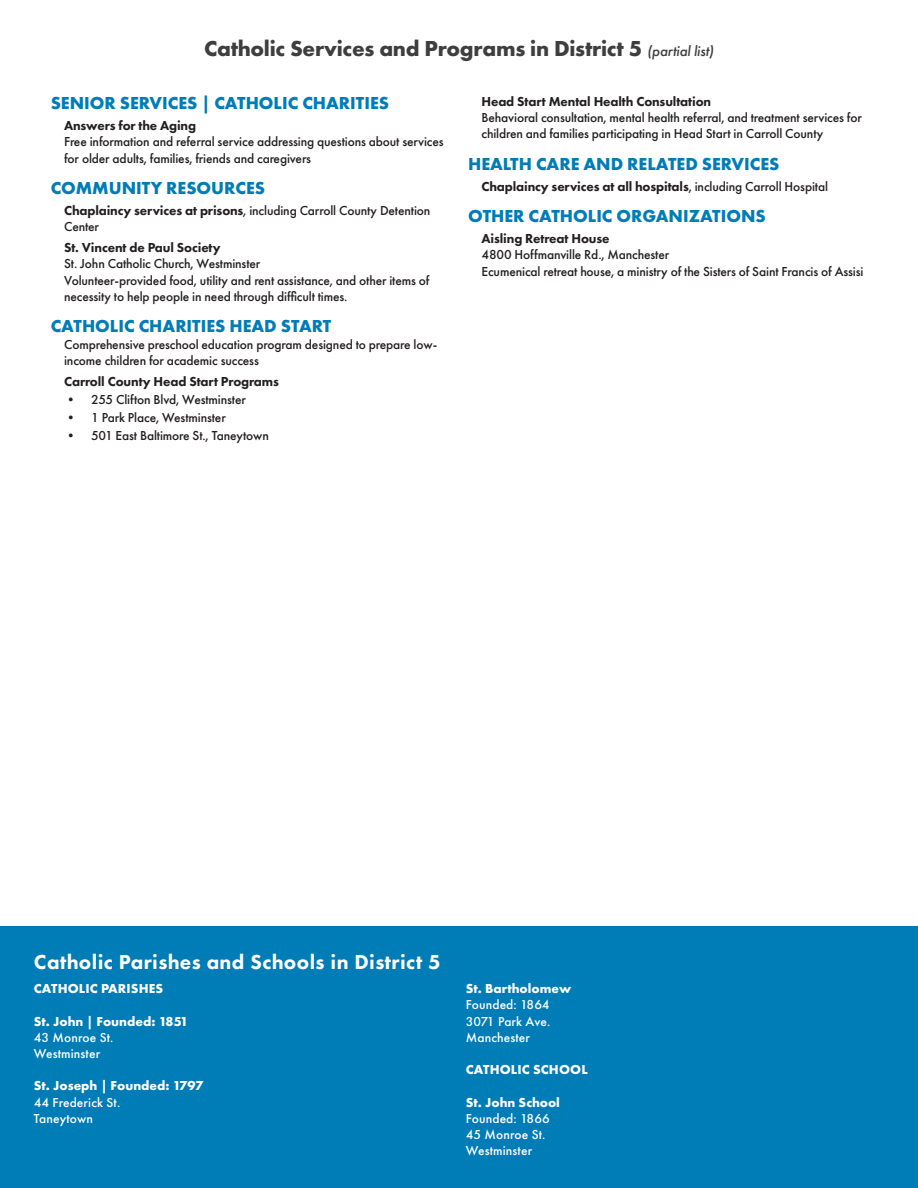
<style>
.page{position:relative;width:918px;height:1188px;background:#fff}
.page>*{position:absolute;margin:0;border:0;box-sizing:border-box;transform-origin:0 0}
.t1{font:700 22.5px "Futura PT";letter-spacing:-.01em;color:#3e3e3f}
.t2{font:800 21px "Futura PT";letter-spacing:.02em;color:#fff}
.t3{font:700 18px "Futura PT";color:#007cb6}
.t4{font:500 13.5px/16.2px "Futura PT";letter-spacing:-.01em;color:#231f20}
.t5{font:800 13.5px "Futura PT";letter-spacing:-.01em;color:#231f20}
.t6{font:500 13.5px/16.2px "Futura PT";letter-spacing:.01em;color:#fff}
.t7{font:700 13.5px "Futura PT";color:#fff}
.s1{font-weight:500;font-style:italic;font-size:15px}
.s2{font-weight:800}
.s3{font-weight:500}
</style>
<div class="page">
<div style="left:0;top:926px;width:918px;height:262px;background:#007cb6"></div>
<h1 class="t1" style="left:204px;top:34px;width:511px">Catholic Services and Programs in District 5 <span class="s1">(partial list)</span></h1>
<h3 class="t3" style="left:51px;top:92px;width:340px">SENIOR SERVICES | CATHOLIC CHARITIES</h3>
<p class="t5" style="left:64px;top:117px;width:134px">Answers for the Aging</p>
<p class="t4" style="left:64px;top:134px;width:381px">Free information and referral service addressing questions about services for older adults, families, friends and caregivers</p>
<h3 class="t3" style="left:51px;top:176px;width:216px">COMMUNITY RESOURCES</h3>
<p class="t4" style="left:64px;top:202px;width:368px"><span class="s2">Chaplaincy services at prisons</span>, including Carroll County Detention<br>Center</p>
<p class="t5" style="left:64px;top:239px;width:158px">St. Vincent de Paul Society</p>
<p class="t4" style="left:64px;top:256px;width:367px">St. John Catholic Church, Westminster<br>Volunteer-provided food, utility and rent assistance, and other items of necessity to help people in need through difficult times.</p>
<h3 class="t3" style="left:51px;top:315px;width:282px">CATHOLIC CHARITIES HEAD START</h3>
<p class="t4" style="left:64px;top:336px;width:375px">Comprehensive preschool education program designed to prepare low&shy;income children for academic success</p>
<p class="t5" style="left:64px;top:373px;width:216px">Carroll County Head Start Programs</p>
<p class="t4" style="left:64px;top:391px;width:183px">• 255 Clifton Blvd, Westminster</p>
<p class="t4" style="left:64px;top:409px;width:163px">• 1 Park Place, Westminster</p>
<p class="t4" style="left:64px;top:427px;width:206px">• 501 East Baltimore St., Taneytown</p>
<p class="t5" style="left:482px;top:93px;width:231px">Head Start Mental Health Consultation</p>
<p class="t4" style="left:482px;top:109px;width:382px">Behavioral consultation, mental health referral, and treatment services for children and families participating in Head Start in Carroll County</p>
<h3 class="t3" style="left:468px;top:152px;width:313px">HEALTH CARE AND RELATED SERVICES</h3>
<p class="t5" style="left:482px;top:178px;width:348px">Chaplaincy services at all hospitals<span class="s3">, including Carroll Hospital</span></p>
<h3 class="t3" style="left:468px;top:205px;width:299px">OTHER CATHOLIC ORGANIZATIONS</h3>
<p class="t5" style="left:482px;top:230px;width:130px">Aisling Retreat House</p>
<p class="t4" style="left:482px;top:247px;width:383px">4800 Hoffmanville Rd., Manchester<br>Ecumenical retreat house, a ministry of the Sisters of Saint Francis of Assisi</p>
<h2 class="t2" style="left:34px;top:949px;width:408px">Catholic Parishes and Schools in District 5</h2>
<p class="t7" style="left:34px;top:980px;width:131px">CATHOLIC PARISHES</p>
<p class="t7" style="left:34px;top:1012px;width:156px">St. John | Founded: 1851</p>
<p class="t6" style="left:34px;top:1029px;width:81px">43 Monroe St.<br>Westminster</p>
<p class="t7" style="left:34px;top:1077px;width:171px">St. Joseph | Founded: 1797</p>
<p class="t6" style="left:34px;top:1094px;width:88px">44 Frederick St.<br>Taneytown</p>
<p class="t7" style="left:466px;top:980px;width:107px">St. Bartholomew</p>
<p class="t6" style="left:466px;top:997px;width:86px;text-align:justify">Founded: 1864<br>3071 Park Ave.<br>Manchester</p>
<p class="t7" style="left:466px;top:1061px;width:123px">CATHOLIC SCHOOL</p>
<p class="t7" style="left:466px;top:1093px;width:96px">St. John School</p>
<p class="t6" style="left:466px;top:1110px;width:86px">Founded: 1866<br>45 Monroe St.<br>Westminster</p>
</div>
